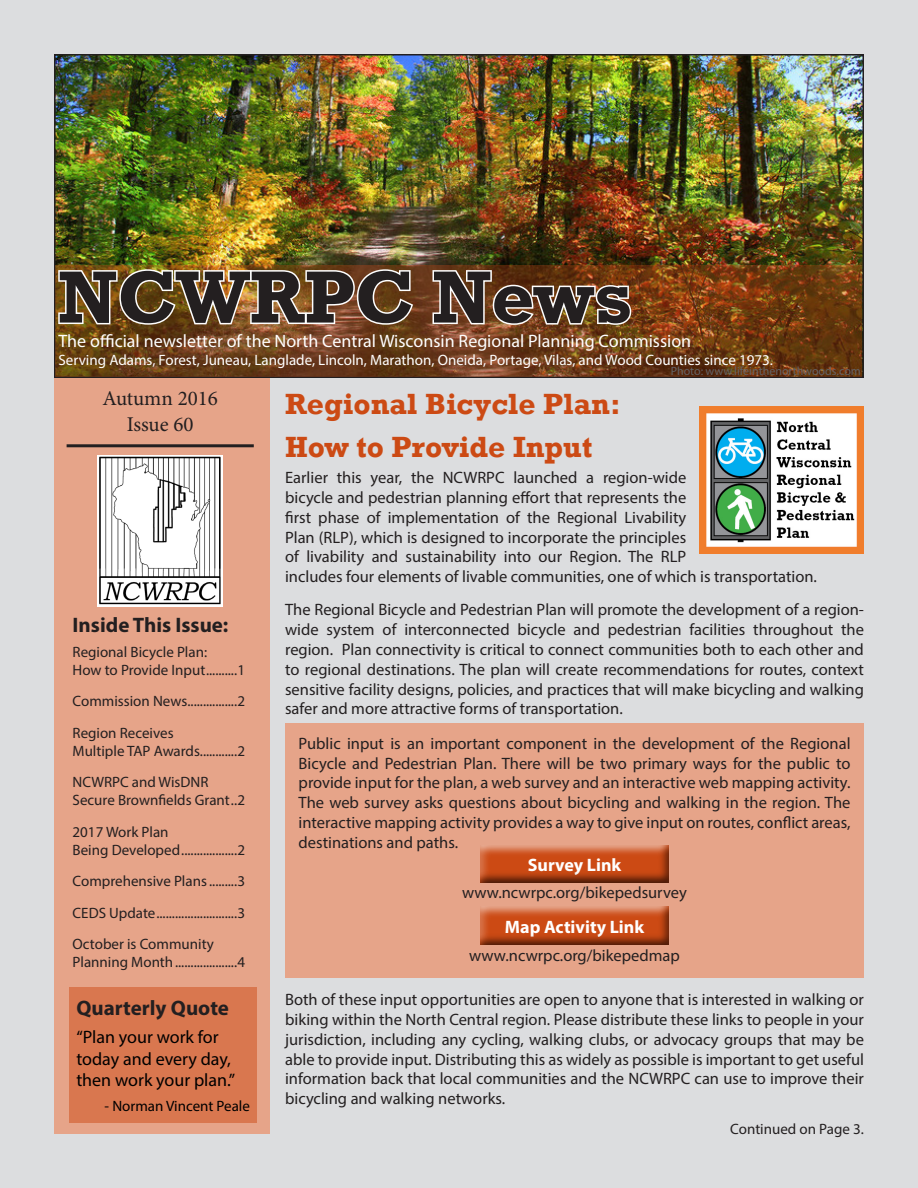
<style>
.page{position:relative;width:918px;height:1188px;background:#dcdddf}
.page>*{position:absolute;margin:0;border:0;box-sizing:border-box;transform-origin:0 0}
.t1{font:700 75px "Rockwell";color:#231f20}
.Article_Header{font:700 30px "Rockwell";color:#cc4a14}
.t2{font:700 21px "Myriad Pro";color:#231f20}
.t3{font:21px "Minion Pro";color:#231f20}
.t4{font:18px "Myriad Pro";color:#fff}
.t5{font:18px/21.6px "Myriad Pro";color:#000}
.t6{font:700 18px "Myriad Pro";color:#fff}
.Article_Body{font:16.5px/19.8px "Myriad Pro";color:#231f20;text-align:justify}
.Inside_This_Issue_Li{font:15px/18px "Myriad Pro";color:#231f20}
.t7{font:15px "Myriad Pro";color:#fff}
.t8{font:15px "Myriad Pro";color:#000}
.Sidebar_Text{font:15px "Myriad Pro";color:#231f20}
.t9{font:12px "Myriad Pro";color:#636366}
</style>
<div class="page">
<div style="left:54px;top:378px;width:216px;height:756px;background:#e6a489"></div>
<img style="left:57px;top:57px;width:804px;height:208px">
<div style="left:54px;top:54px;width:810px;height:324px;border:2px solid #231f20"></div>
<img style="left:56px;top:265px;width:806px;height:111px">
<img style="left:57px;top:268px;width:358px;height:59px">
<img style="left:431px;top:269px;width:202px;height:58px">
<hr style="left:67px;top:444px;width:187px;height:3px;background:#231f20">
<img style="left:98px;top:456px;width:125px;height:151px">
<div style="left:70px;top:987px;width:187px;height:136px;background:#d9774f"></div>
<img style="left:700px;top:407px;width:164px;height:147px">
<div style="left:285px;top:723px;width:579px;height:254px;background:#e6a489"></div>
<div style="left:478px;top:843px;width:192px;height:40px;background:#231f20;opacity:.75"></div>
<div style="left:478px;top:905px;width:192px;height:42px;background:#231f20;opacity:.75"></div>
<p class="t1" style="left:58px;top:252px;width:576px">NCWRPC News</p>
<p class="t4" style="left:58px;top:329px;width:634px">The official newsletter of the North Central Wisconsin Regional Planning Commission</p>
<p class="t7" style="left:58px;top:350px;width:716px">Serving Adams, Forest, Juneau, Langlade, Lincoln, Marathon, Oneida, Portage, Vilas, and Wood Counties since 1973.</p>
<p class="t3" style="left:102px;top:385px;width:117px">Autumn 2016</p>
<p class="t3" style="left:127px;top:410px;width:68px">Issue 60</p>
<p class="t9" style="left:671px;top:363px;width:192px">Photo: www.lifeinthenorthwoods.com</p>
<p class="Article_Header" style="left:285px;top:386px;width:337px">Regional Bicycle Plan:</p>
<p class="Article_Header" style="left:285px;top:428px;width:309px">How to Provide Input</p>
<p class="Article_Body" style="left:285px;top:467px;width:533px;text-align:left">Earlier this year, the NCWRPC launched a region-wide<br>bicycle and pedestrian planning effort that represents the<br>first phase of implementation of the Regional Livability<br>Plan (RLP), which is designed to incorporate the principles<br>of livability and sustainability into our Region. The RLP<br>includes four elements of livable communities, one of which is transportation.</p>
<p class="Article_Body" style="left:285px;top:600px;width:580px">The Regional Bicycle and Pedestrian Plan will promote the development of a region&shy;wide system of interconnected bicycle and pedestrian facilities throughout the region. Plan connectivity is critical to connect communities both to each other and to regional destinations. The plan will create recommendations for routes, context sensitive facility designs, policies, and practices that will make bicycling and walking safer and more attractive forms of transportation.</p>
<p class="t2" style="left:73px;top:611px;width:157px">Inside This Issue:</p>
<p class="Inside_This_Issue_Li" style="left:73px;top:643px;width:136px">Regional Bicycle Plan:</p>
<p class="Inside_This_Issue_Li" style="left:73px;top:661px;width:174px">How to Provide Input..........1</p>
<p class="Inside_This_Issue_Li" style="left:73px;top:692px;width:174px">Commission News................2</p>
<p class="Inside_This_Issue_Li" style="left:73px;top:724px;width:103px">Region Receives</p>
<p class="Inside_This_Issue_Li" style="left:73px;top:742px;width:174px">Multiple TAP Awards............2</p>
<p class="Inside_This_Issue_Li" style="left:73px;top:773px;width:137px">NCWRPC and WisDNR</p>
<p class="Inside_This_Issue_Li" style="left:73px;top:791px;width:174px">Secure Brownfields Grant..2</p>
<p class="Inside_This_Issue_Li" style="left:73px;top:823px;width:98px">2017 Work Plan</p>
<p class="Inside_This_Issue_Li" style="left:73px;top:841px;width:174px">Being Developed..................2</p>
<p class="Inside_This_Issue_Li" style="left:73px;top:872px;width:174px">Comprehensive Plans.........3</p>
<p class="Inside_This_Issue_Li" style="left:73px;top:904px;width:174px">CEDS Update..........................3</p>
<p class="Inside_This_Issue_Li" style="left:73px;top:935px;width:174px">October is Community<br>Planning Month....................4</p>
<p class="t2" style="left:76px;top:994px;width:154px">Quarterly Quote</p>
<p class="t5" style="left:76px;top:1026px;width:160px">“Plan your work for today and every day, then work your plan.”</p>
<p class="t8" style="left:105px;top:1097px;width:147px">- Norman Vincent Peale</p>
<p class="Article_Body" style="left:299px;top:733px;width:553px">Public input is an important component in the development of the Regional Bicycle and Pedestrian Plan. There will be two primary ways for the public to provide input for the plan, a web survey and an interactive web mapping activity.<br>The web survey asks questions about bicycling and walking in the region. The interactive mapping activity provides a way to give input on routes, conflict areas, destinations and paths.</p>
<p class="Article_Body" style="left:462px;top:883px;width:226px">www.ncwrpc.org/bikepedsurvey</p>
<p class="t6" style="left:528px;top:853px;width:95px">Survey Link</p>
<p class="t6" style="left:505px;top:915px;width:141px">Map Activity Link</p>
<p class="Article_Body" style="left:469px;top:946px;width:212px">www.ncwrpc.org/bikepedmap</p>
<p class="Article_Body" style="left:285px;top:989px;width:580px">Both of these input opportunities are open to anyone that is interested in walking or biking within the North Central region. Please distribute these links to people in your jurisdiction, including any cycling, walking clubs, or advocacy groups that may be able to provide input. Distributing this as widely as possible is important to get useful information back that local communities and the NCWRPC can use to improve their bicycling and walking networks.</p>
<p class="Sidebar_Text" style="left:730px;top:1120px;width:135px">Continued on Page 3.</p>
</div>
